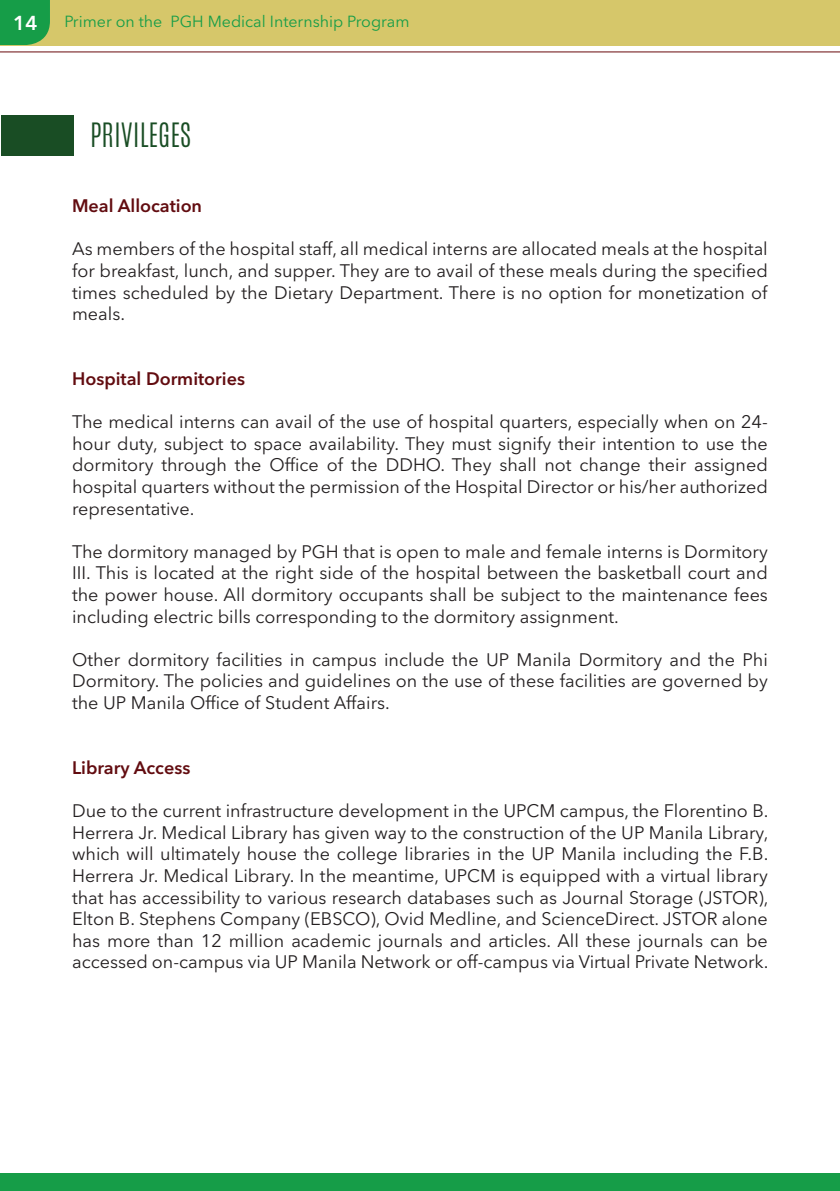
<style>
.page{position:relative;width:840px;height:1191px;background:#fff}
.page>*{position:absolute;margin:0;border:0;box-sizing:border-box;transform-origin:0 0}
.t1{font:300 28px "Antonio";color:#194d24}
.t2{font:600 20px "Avenir Next LT Pro";color:#fff}
.t3{font:18px/21.6px "Avenir Next LT Pro";color:#231f20;text-align:justify}
.t4{font:600 18px "Avenir Next LT Pro";color:#620c10}
.t5{font:16px "Avenir Next LT Pro";color:#169d48}
</style>
<div class="page">
<div style="left:0;top:0;width:839px;height:45px;background:#d6c76a"></div>
<div style="left:0;top:1173px;width:839px;height:18px;background:#169d48"></div>
<div style="left:0;top:0;width:50px;height:45px;background:#169d48"></div>
<hr style="left:0;top:51px;width:839px;height:1px;background:#690a0c">
<div style="left:1px;top:115px;width:72px;height:40px;background:#194d24"></div>
<p class="t2" style="left:13px;top:11px;width:26px">14</p>
<p class="t5" style="left:64px;top:12px;width:346px">Primer on the PGH Medical Internship Program</p>
<p class="t1" style="left:90px;top:115px;width:102px">PRIVILEGES</p>
<p class="t4" style="left:72px;top:195px;width:131px">Meal Allocation</p>
<p class="t3" style="left:72px;top:238px;width:697px">As members of the hospital staff, all medical interns are allocated meals at the hospital for breakfast, lunch, and supper. They are to avail of these meals during the specified times scheduled by the Dietary Department. There is no option for monetization of meals.</p>
<p class="t4" style="left:72px;top:368px;width:174px">Hospital Dormitories</p>
<p class="t3" style="left:72px;top:411px;width:697px">The medical interns can avail of the use of hospital quarters, especially when on 24- hour duty, subject to space availability. They must signify their intention to use the dormitory through the Office of the DDHO. They shall not change their assigned hospital quarters without the permission of the Hospital Director or his/her authorized representative.</p>
<p class="t3" style="left:72px;top:540px;width:697px">The dormitory managed by PGH that is open to male and female interns is Dormitory III. This is located at the right side of the hospital between the basketball court and the power house. All dormitory occupants shall be subject to the maintenance fees including electric bills corresponding to the dormitory assignment.</p>
<p class="t3" style="left:72px;top:648px;width:697px">Other dormitory facilities in campus include the UP Manila Dormitory and the Phi Dormitory. The policies and guidelines on the use of these facilities are governed by the UP Manila Office of Student Affairs.</p>
<p class="t4" style="left:72px;top:756px;width:120px">Library Access</p>
<p class="t3" style="left:72px;top:800px;width:697px">Due to the current infrastructure development in the UPCM campus, the Florentino B.<br>Herrera Jr. Medical Library has given way to the construction of the UP Manila Library, which will ultimately house the college libraries in the UP Manila including the F.B.<br>Herrera Jr. Medical Library. In the meantime, UPCM is equipped with a virtual library that has accessibility to various research databases such as Journal Storage (JSTOR), Elton B. Stephens Company (EBSCO), Ovid Medline, and ScienceDirect. JSTOR alone has more than 12 million academic journals and articles. All these journals can be accessed on-campus via UP Manila Network or off-campus via Virtual Private Network.</p>
</div>
